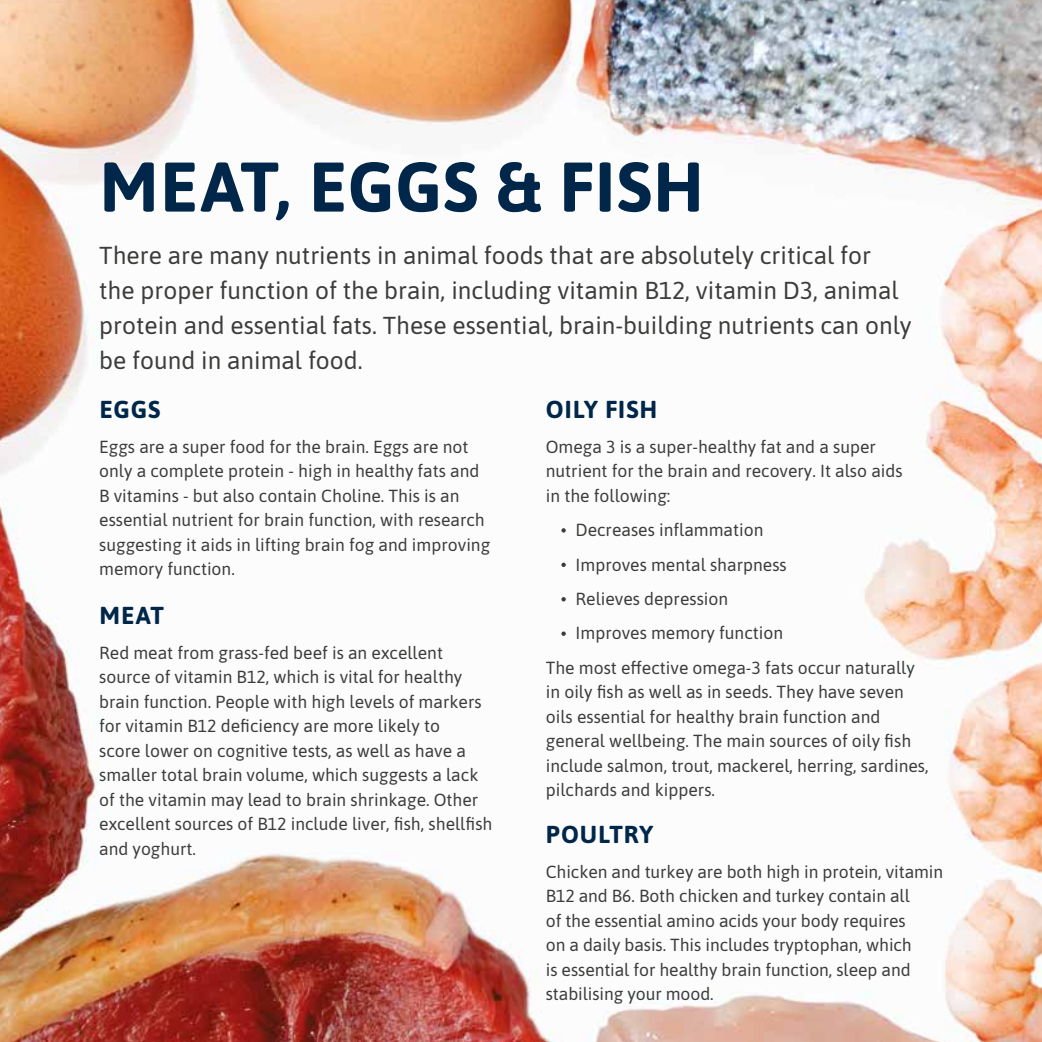
<style>
.page{position:relative;width:1042px;height:1042px;background:#fff}
.page>*{position:absolute;margin:0;border:0;box-sizing:border-box;transform-origin:0 0}
.t1{font:700 70px "Asap";letter-spacing:.015em;color:#00274a}
.t2{font:24.5px/35px "Asap";color:#3c3c3b}
.t3{font:700 24.5px "Asap";letter-spacing:.04em;color:#00274a}
.t4{font:17.5px/24.5px "Asap";color:#3c3c3b}
</style>
<div class="page">
<img style="left:1px;top:0;width:1041px;height:1042px">
<img style="left:0;top:0;width:1px;height:1042px">
<svg style="left:561px;top:528px;width:5px;height:4px"></svg>
<svg style="left:561px;top:563px;width:5px;height:4px"></svg>
<svg style="left:561px;top:597px;width:5px;height:4px"></svg>
<svg style="left:561px;top:631px;width:5px;height:5px"></svg>
<h1 class="t1" style="left:100px;top:137px;width:606px">MEAT, EGGS &amp; FISH</h1>
<p class="t2" style="left:99px;top:237px;width:814px">There are many nutrients in animal foods that are absolutely critical for the proper function of the brain, including vitamin B12, vitamin D3, animal protein and essential fats. These essential, brain-building nutrients can only be found in animal food.</p>
<h2 class="t3" style="left:99px;top:392px;width:62px">EGGS</h2>
<p class="t4" style="left:99px;top:433px;width:392px">Eggs are a super food for the brain. Eggs are not only a complete protein - high in healthy fats and B vitamins - but also contain Choline. This is an essential nutrient for brain function, with research suggesting it aids in lifting brain fog and improving memory function.</p>
<h2 class="t3" style="left:99px;top:598px;width:66px">MEAT</h2>
<p class="t4" style="left:99px;top:639px;width:395px">Red meat from grass-fed beef is an excellent source of vitamin B12, which is vital for healthy brain function. People with high levels of markers for vitamin B12 deficiency are more likely to<br>score lower on cognitive tests, as well as have a smaller total brain volume, which suggests a lack of the vitamin may lead to brain shrinkage. Other excellent sources of B12 include liver, fish, shellfish and yoghurt.</p>
<h2 class="t3" style="left:546px;top:392px;width:113px">OILY FISH</h2>
<p class="t4" style="left:546px;top:433px;width:358px">Omega 3 is a super-healthy fat and a super nutrient for the brain and recovery. It also aids in the following:</p>
<p class="t4" style="left:575px;top:517px;width:189px">Decreases inflammation</p>
<p class="t4" style="left:575px;top:551px;width:213px">Improves mental sharpness</p>
<p class="t4" style="left:575px;top:586px;width:154px">Relieves depression</p>
<p class="t4" style="left:575px;top:620px;width:209px">Improves memory function</p>
<p class="t4" style="left:546px;top:654px;width:370px">The most effective omega-3 fats occur naturally</p>
<p class="t4" style="left:546px;top:679px;width:384px">in oily fish as well as in seeds. They have seven oils essential for healthy brain function and general wellbeing. The main sources of oily fish include salmon, trout, mackerel, herring, sardines, pilchards and kippers.</p>
<h2 class="t3" style="left:546px;top:817px;width:109px">POULTRY</h2>
<p class="t4" style="left:546px;top:858px;width:399px">Chicken and turkey are both high in protein, vitamin B12 and B6. Both chicken and turkey contain all<br>of the essential amino acids your body requires<br>on a daily basis. This includes tryptophan, which<br>is essential for healthy brain function, sleep and stabilising your mood.</p>
</div>
